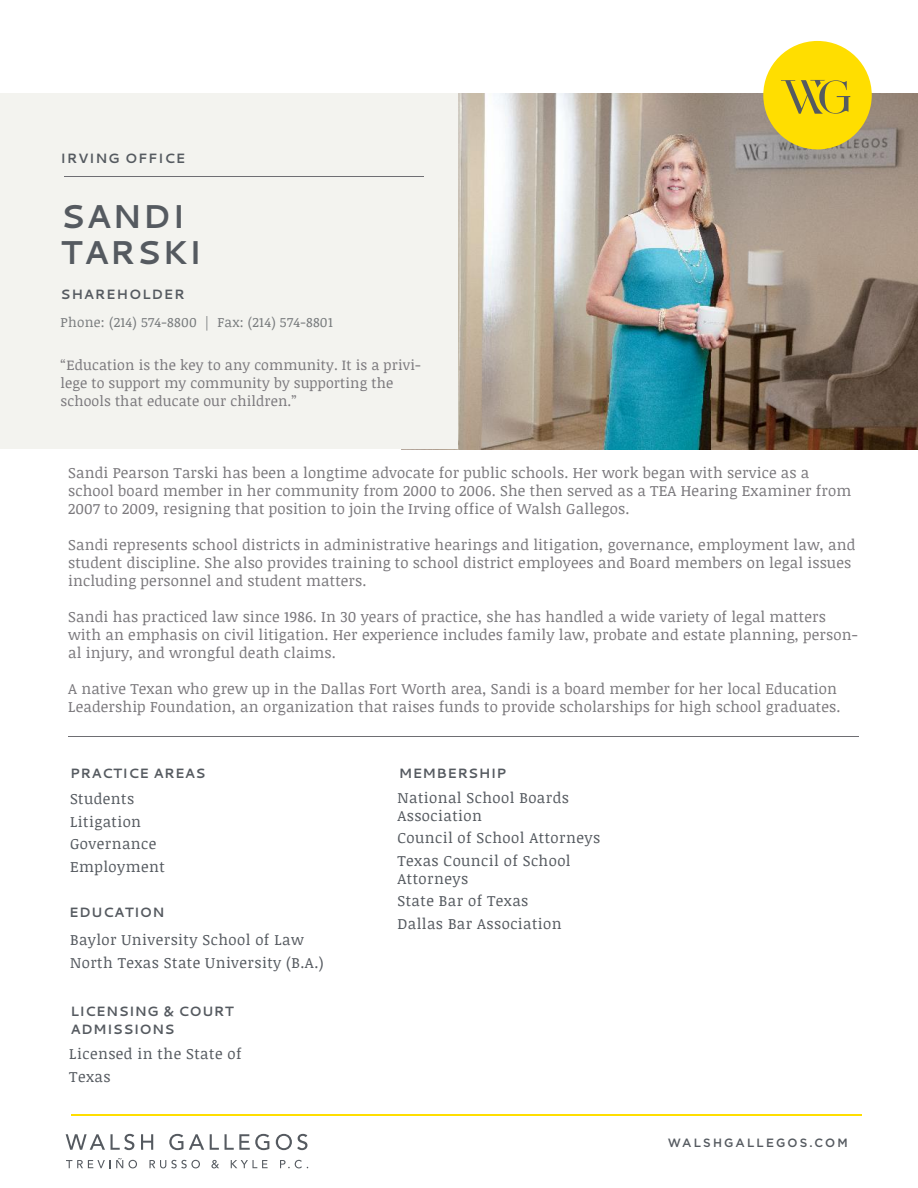
<style>
.page{position:relative;width:918px;height:1188px;background:#fff}
.page>*{position:absolute;margin:0;border:0;box-sizing:border-box;transform-origin:0 0}
.t1{font:700 33px/36px "Cantarell";letter-spacing:.03em;color:#555a60}
.t2{font:15px/18px "Noticia Text";letter-spacing:.01em;color:#7a787c}
.t3{font:15px/22.5px "Noticia Text";letter-spacing:.03em;color:#555a60}
.t4{font:14.25px/18px "Noticia Text";letter-spacing:.01em;color:#7a787c}
.t5{font:700 13.5px/18px "Cantarell";letter-spacing:.03em;color:#555a60}
.t6{font:13.5px "Noticia Text";letter-spacing:.02em;color:#797c7e}
.t7{font:700 13.5px "Cantarell";letter-spacing:.06em;color:#555a60}
.t8{font:500 12px "Gotham";letter-spacing:.18em;color:#555a60}
</style>
<div class="page">
<img style="left:457px;top:94px;width:461px;height:355px">
<div style="left:0;top:94px;width:457px;height:355px;background:#f3f3ef"></div>
<svg style="left:66px;top:1158px;width:57px;height:10px"></svg>
<svg style="left:129px;top:1160px;width:8px;height:8px"></svg>
<svg style="left:149px;top:1160px;width:51px;height:8px"></svg>
<svg style="left:211px;top:1160px;width:8px;height:8px"></svg>
<svg style="left:231px;top:1160px;width:37px;height:8px"></svg>
<svg style="left:280px;top:1160px;width:28px;height:8px"></svg>
<svg style="left:66px;top:1134px;width:39px;height:16px"></svg>
<svg style="left:111px;top:1134px;width:23px;height:16px"></svg>
<svg style="left:141px;top:1134px;width:12px;height:16px"></svg>
<svg style="left:169px;top:1134px;width:14px;height:16px"></svg>
<svg style="left:189px;top:1134px;width:15px;height:16px"></svg>
<svg style="left:210px;top:1134px;width:9px;height:16px"></svg>
<svg style="left:225px;top:1134px;width:44px;height:16px"></svg>
<svg style="left:276px;top:1134px;width:31px;height:16px"></svg>
<hr style="left:68px;top:736px;width:791px;height:1px;background:#6e6e73">
<hr style="left:64px;top:176px;width:359px;height:1px;background:#6e6e73">
<hr style="left:71px;top:1114px;width:790px;height:2px;background:#ffde00">
<div style="left:763px;top:41px;width:109px;height:108px;background:#ffde00;border-radius:50%"></div>
<svg style="left:781px;top:80px;width:69px;height:34px"></svg>
<p class="t7" style="left:61px;top:149px;width:126px">IRVING OFFICE</p>
<h1 class="t1" style="left:61px;top:198px;width:142px">SANDI<br>TARSKI</h1>
<p class="t7" style="left:61px;top:285px;width:126px">SHAREHOLDER</p>
<p class="t6" style="left:61px;top:313px;width:274px">Phone: (214) 574-8800 | Fax: (214) 574-8801</p>
<p class="t4" style="left:61px;top:356px;width:362px">“Education is the key to any community. It is a privi&shy;lege to support my community by supporting the schools that educate our children.”</p>
<p class="t2" style="left:68px;top:463px;width:785px">Sandi Pearson Tarski has been a longtime advocate for public schools. Her work began with service as a school board member in her community from 2000 to 2006. She then served as a TEA Hearing Examiner from<br>2007 to 2009, resigning that position to join the Irving office of Walsh Gallegos.</p>
<p class="t2" style="left:68px;top:535px;width:789px">Sandi represents school districts in administrative hearings and litigation, governance, employment law, and student discipline. She also provides training to school district employees and Board members on legal issues including personnel and student matters.</p>
<p class="t2" style="left:68px;top:607px;width:791px">Sandi has practiced law since 1986. In 30 years of practice, she has handled a wide variety of legal matters with an emphasis on civil litigation. Her experience includes family law, probate and estate planning, person&shy;al injury, and wrongful death claims.</p>
<p class="t2" style="left:68px;top:679px;width:774px">A native Texan who grew up in the Dallas Fort Worth area, Sandi is a board member for her local Education<br>Leadership Foundation, an organization that raises funds to provide scholarships for high school graduates.</p>
<p class="t5" style="left:70px;top:764px;width:137px">PRACTICE AREAS</p>
<p class="t3" style="left:70px;top:787px;width:96px">Students<br>Litigation<br>Governance<br>Employment</p>
<p class="t5" style="left:69px;top:903px;width:97px">EDUCATION</p>
<p class="t3" style="left:70px;top:928px;width:255px">Baylor University School of Law<br>North Texas State University (B.A.)</p>
<p class="t5" style="left:71px;top:1002px;width:165px">LICENSING &amp; COURT<br>ADMISSIONS</p>
<p class="t3" style="left:69px;top:1042px;width:174px">Licensed in the State of<br>Texas</p>
<p class="t5" style="left:399px;top:764px;width:109px">MEMBERSHIP</p>
<p class="t3" style="left:398px;top:788px;width:173px;line-height:18px">National School Boards<br>Association</p>
<p class="t3" style="left:398px;top:826px;width:204px">Council of School Attorneys<br>Texas Council of School</p>
<p class="t3" style="left:398px;top:867px;width:166px">Attorneys<br>State Bar of Texas<br>Dallas Bar Association</p>
<p class="t8" style="left:668px;top:1135px;width:181px">WALSHGALLEGOS.COM</p>
</div>
